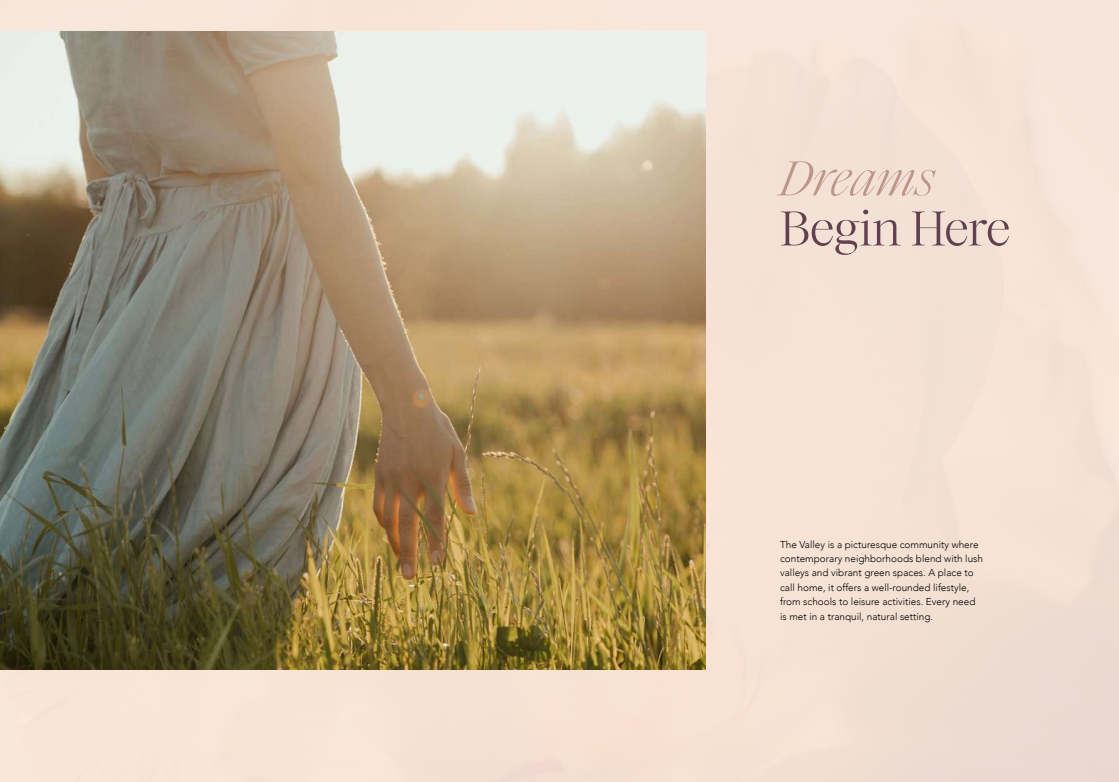
<style>
.page{position:relative;width:1119px;height:782px;background:#fff}
.page>*{position:absolute;margin:0;border:0;box-sizing:border-box;transform-origin:0 0}
.t1{font:300 50px "Ethic New";color:#61404f}
.t2{font:italic 300 50px "Ethic New";letter-spacing:-.015em;color:#bd968a}
.t3{font:300 10px/14.4px "Avenir";color:#000}
</style>
<div class="page">
<div style="left:0;top:0;width:1119px;height:781px;background:#f6e2d6"></div>
<img style="left:0;top:31px;width:706px;height:638px">
<h1 class="t2" style="left:780px;top:148px;width:156px">Dreams</h1>
<h1 class="t1" style="left:780px;top:198px;width:231px">Begin Here</h1>
<p class="t3" style="left:780px;top:536px;width:204px">The Valley is a picturesque community where contemporary neighborhoods blend with lush valleys and vibrant green spaces A. place to call home it, offers a well-rounded lifestyle, from schools to leisure activities. Every need is met in a tranquil, natural setting.</p>
</div>
